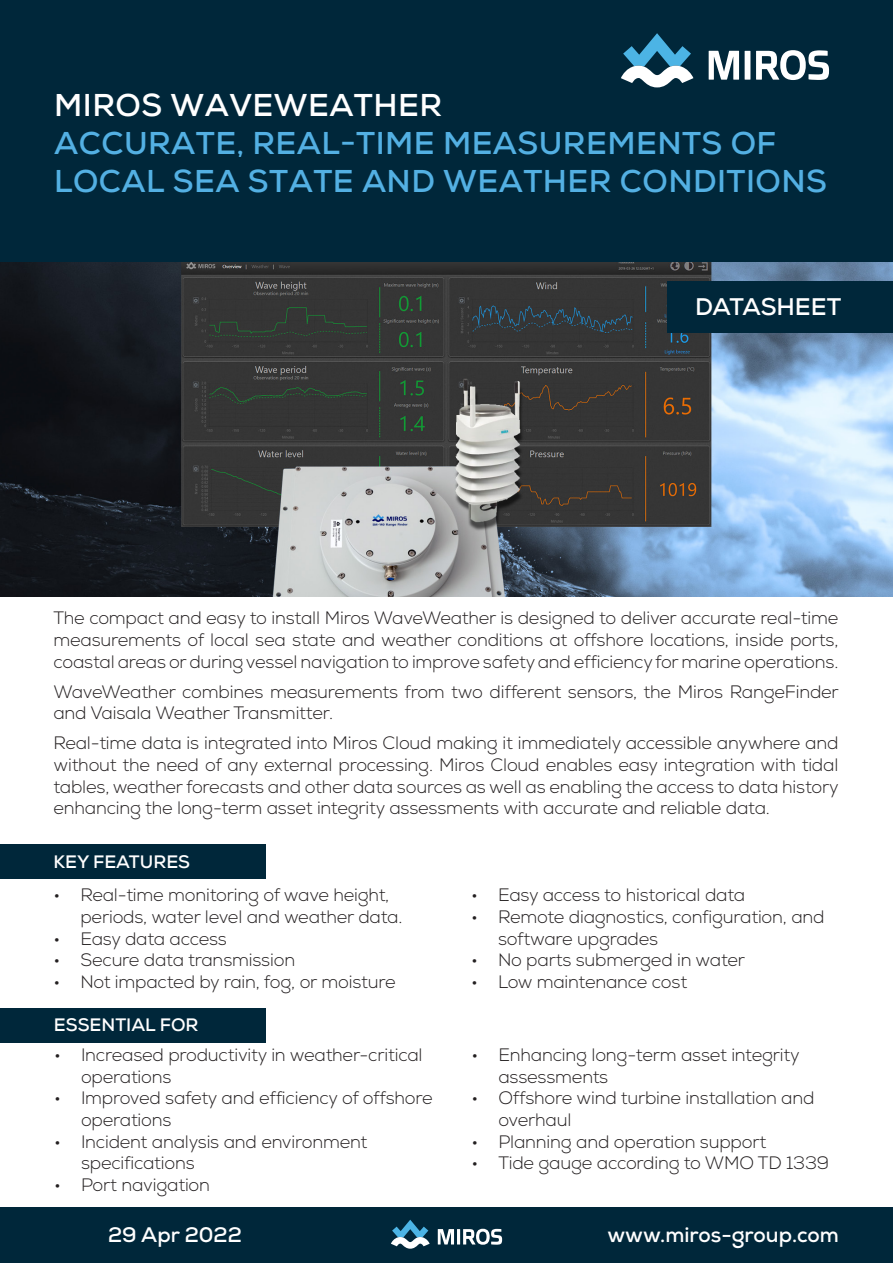
<style>
.page{position:relative;width:893px;height:1263px;background:#fff}
.page>*{position:absolute;margin:0;border:0;box-sizing:border-box;transform-origin:0 0}
.Heading{font:700 31.5px/37.8px "Nexa";letter-spacing:.015em;color:#53b0e3}
.Heading-2{font:700 31.5px "Nexa";letter-spacing:.015em;color:#fff}
.Text{font:700 24px "Nexa";letter-spacing:-.005em;color:#fff}
.t1{font:700 21px "Nexa";color:#fff}
.t2{font:300 18px/21.6px "Nexa";letter-spacing:-.01em;color:#231f20}
.Text-2{font:700 18px "Nexa";color:#fff}
</style>
<div class="page">
<img style="left:0;top:261px;width:893px;height:336px">
<div style="left:0;top:0;width:893px;height:261px;background:#00273a"></div>
<div style="left:0;top:1208px;width:893px;height:55px;background:#00273a"></div>
<svg style="left:709px;top:51px;width:30px;height:29px"></svg>
<div style="left:745px;top:51px;width:5px;height:29px;background:#fff"></div>
<svg style="left:756px;top:50px;width:73px;height:30px"></svg>
<svg style="left:621px;top:33px;width:72px;height:54px"></svg>
<div style="left:668px;top:282px;width:225px;height:51px;background:#00273a"></div>
<svg style="left:438px;top:1229px;width:16px;height:15px"></svg>
<hr style="left:457px;top:1229px;width:3px;height:15px;background:#fff">
<svg style="left:463px;top:1229px;width:39px;height:16px"></svg>
<svg style="left:391px;top:1220px;width:39px;height:29px"></svg>
<div style="left:0;top:1008px;width:265px;height:35px;background:#00273a"></div>
<div style="left:0;top:844px;width:265px;height:35px;background:#00273a"></div>
<p class="Heading-2" style="left:54px;top:85px;width:389px">MIROS WAVEWEATHER</p>
<p class="Heading" style="left:54px;top:124px;width:774px">ACCURATE, REAL-TIME MEASUREMENTS OF<br>LOCAL SEA STATE AND WEATHER CONDITIONS</p>
<p class="Text" style="left:695px;top:291px;width:147px">DATASHEET</p>
<p class="t2" style="left:53px;top:608px;width:786px;text-align:justify">The compact and easy to install Miros WaveWeather is designed to deliver accurate real-time measurements of local sea state and weather conditions at offshore locations, inside ports, coastal areas or during vessel navigation to improve safety and efficiency for marine operations.</p>
<p class="t2" style="left:53px;top:681px;width:787px">WaveWeather combines measurements from two different sensors, the Miros RangeFinder and Vaisala Weather Transmitter.</p>
<p class="t2" style="left:53px;top:733px;width:787px;text-align:justify">Real-time data is integrated into Miros Cloud making it immediately accessible anywhere and without the need of any external processing. Miros Cloud enables easy integration with tidal tables, weather forecasts and other data sources as well as enabling the access to data history enhancing the long-term asset integrity assessments with accurate and reliable data.</p>
<p class="Text-2" style="left:53px;top:850px;width:138px">KEY FEATURES</p>
<p class="t2" style="left:80px;top:885px;width:324px;text-indent:-27px">• Real-time monitoring of wave height, periods, water level and weather data.</p>
<p class="t2" style="left:53px;top:928px;width:175px">• Easy data access</p>
<p class="t2" style="left:53px;top:950px;width:243px">• Secure data transmission</p>
<p class="t2" style="left:53px;top:971px;width:344px">• Not impacted by rain, fog, or moisture</p>
<p class="Text-2" style="left:54px;top:1013px;width:146px">ESSENTIAL FOR</p>
<p class="t2" style="left:81px;top:1045px;width:343px;text-indent:-27px">• Increased productivity in weather-critical operations</p>
<p class="t2" style="left:81px;top:1088px;width:353px;text-indent:-27px">• Improved safety and efficiency of offshore operations</p>
<p class="t2" style="left:81px;top:1131px;width:288px;text-indent:-27px">• Incident analysis and environment specifications</p>
<p class="t2" style="left:54px;top:1174px;width:158px">• Port navigation</p>
<p class="t2" style="left:471px;top:885px;width:276px">• Easy access to historical data</p>
<p class="t2" style="left:498px;top:906px;width:328px;text-indent:-27px">• Remote diagnostics, configuration, and software upgrades</p>
<p class="t2" style="left:471px;top:950px;width:276px">• No parts submerged in water</p>
<p class="t2" style="left:471px;top:971px;width:217px">• Low maintenance cost</p>
<p class="t2" style="left:498px;top:1045px;width:303px;text-indent:-27px">• Enhancing long-term asset integrity assessments</p>
<p class="t2" style="left:498px;top:1088px;width:318px;text-indent:-27px">• Offshore wind turbine installation and overhaul</p>
<p class="t2" style="left:471px;top:1131px;width:296px">• Planning and operation support</p>
<p class="t2" style="left:471px;top:1153px;width:359px">• Tide gauge according to WMO TD 1339</p>
<p class="t1" style="left:108px;top:1221px;width:136px">29 Apr 2022</p>
<p class="t1" style="left:607px;top:1221px;width:233px">www.miros-group.com</p>
</div>
